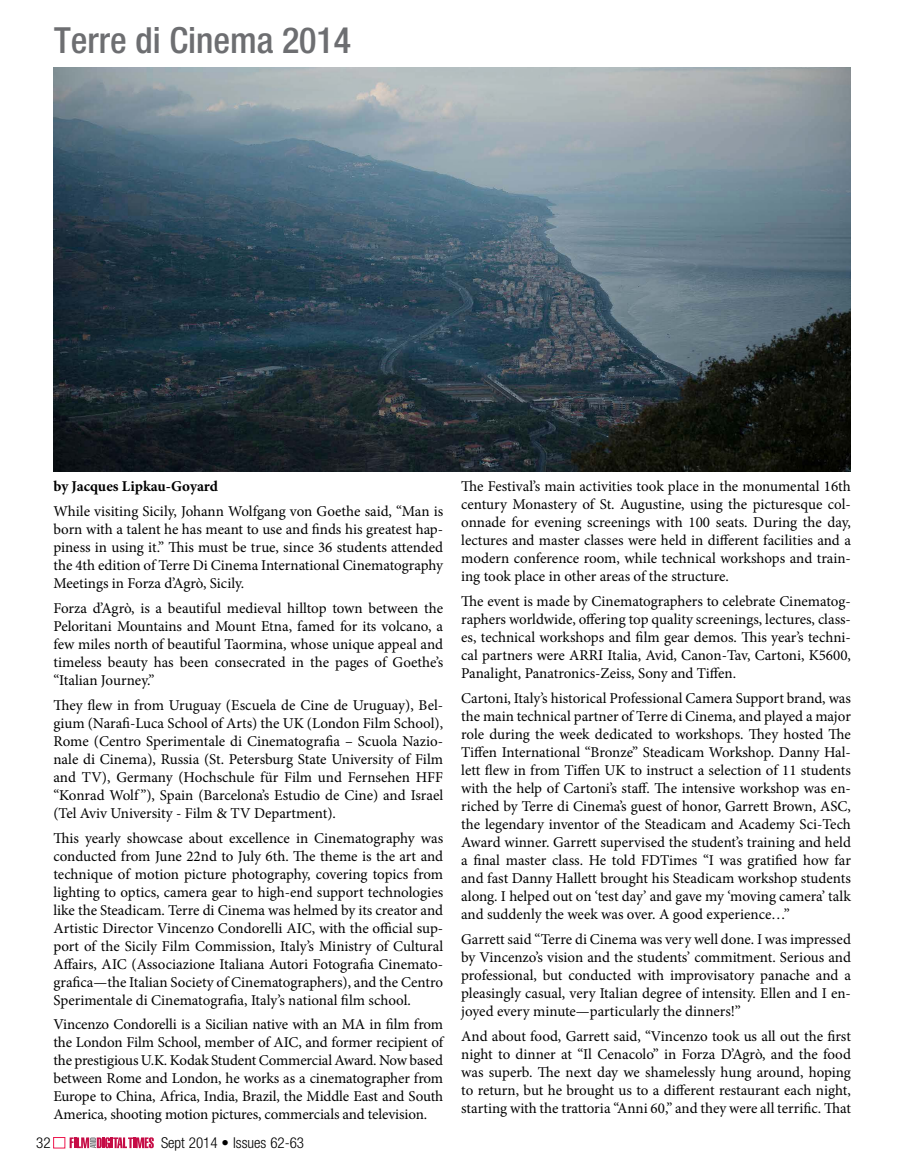
<style>
.page{position:relative;width:905px;height:1175px;background:#fff}
.page>*{position:absolute;margin:0;border:0;box-sizing:border-box;transform-origin:0 0}
.t1{font:500 condensed 36px "Helvetica Neue LT Std";color:#6d6e71}
.t2{font:15px/18px "Minion Pro";color:#000;text-align:justify}
.t3{font:300 condensed 15px "Helvetica Neue LT Std";color:#000}
.t4{font:700 15px "Minion Pro";letter-spacing:-.005em;color:#000}
</style>
<div class="page">
<svg style="left:70px;top:1137px;width:84px;height:11px"></svg>
<div style="left:53px;top:1137px;width:12px;height:11px;border:1px solid #ed174e"></div>
<img style="left:54px;top:68px;width:796px;height:404px">
<h1 class="t1" style="left:54px;top:18px;width:298px">Terre di Cinema 2014</h1>
<p class="t4" style="left:53px;top:476px;width:166px">by Jacques Lipkau-Goyard</p>
<p class="t2" style="left:53px;top:502px;width:391px">While visiting Sicily, Johann Wolfgang von Goethe said, “Man is born with a talent he has meant to use and finds his greatest hap&shy;piness in using it.” This must be true, since 36 students attended the 4th edition of Terre Di Cinema International Cinematography Meetings in Forza d’Agrò, Sicily.</p>
<p class="t2" style="left:53px;top:599px;width:391px">Forza d’Agrò, is a beautiful medieval hilltop town between the Peloritani Mountains and Mount Etna, famed for its volcano, a few miles north of beautiful Taormina, whose unique appeal and timeless beauty has been consecrated in the pages of Goethe’s “Italian Journey.”</p>
<p class="t2" style="left:53px;top:696px;width:391px">They flew in from Uruguay (Escuela de Cine de Uruguay), Bel&shy;gium (Narafi-Luca School of Arts) the UK (London Film School), Rome (Centro Sperimentale di Cinematografia – Scuola Nazio&shy;nale di Cinema), Russia (St. Petersburg State University of Film and TV), Germany (Hochschule für Film und Fernsehen HFF “Konrad Wolf ”), Spain (Barcelona’s Estudio de Cine) and Israel (Tel Aviv University - Film &amp; TV Department).</p>
<p class="t2" style="left:53px;top:829px;width:391px">This yearly showcase about excellence in Cinematography was conducted from June 22nd to July 6th. The theme is the art and technique of motion picture photography, covering topics from lighting to optics, camera gear to high-end support technologies like the Steadicam. Terre di Cinema was helmed by its creator and Artistic Director Vincenzo Condorelli AIC, with the official sup&shy;port of the Sicily Film Commission, Italy’s Ministry of Cultural Affairs, AIC (Associazione Italiana Autori Fotografia Cinemato&shy;grafica—the Italian Society of Cinematographers), and the Centro Sperimentale di Cinematografia, Italy’s national film school.</p>
<p class="t2" style="left:53px;top:1015px;width:391px">Vincenzo Condorelli is a Sicilian native with an MA in film from the London Film School, member of AIC, and former recipient of the prestigious U.K. Kodak Student Commercial Award. Now based between Rome and London, he works as a cinematographer from Europe to China, Africa, India, Brazil, the Middle East and South America, shooting motion pictures, commercials and television.</p>
<p class="t3" style="left:36px;top:1134px;width:16px">32</p>
<p class="t3" style="left:161px;top:1134px;width:145px">Sept 2014 • Issues 62-63</p>
<p class="t2" style="left:461px;top:478px;width:391px">The Festival’s main activities took place in the monumental 16th century Monastery of St. Augustine, using the picturesque col&shy;onnade for evening screenings with 100 seats. During the day, lectures and master classes were held in different facilities and a modern conference room, while technical workshops and train&shy;ing took place in other areas of the structure.</p>
<p class="t2" style="left:461px;top:592px;width:391px">The event is made by Cinematographers to celebrate Cinematog&shy;raphers worldwide, offering top quality screenings, lectures, class&shy;es, technical workshops and film gear demos. This year’s techni&shy;cal partners were ARRI Italia, Avid, Canon-Tav, Cartoni, K5600, Panalight, Panatronics-Zeiss, Sony and Tiffen.</p>
<p class="t2" style="left:461px;top:689px;width:391px">Cartoni, Italy’s historical Professional Camera Support brand, was the main technical partner of Terre di Cinema, and played a major role during the week dedicated to workshops. They hosted The Tiffen International “Bronze” Steadicam Workshop. Danny Hal&shy;lett flew in from Tiffen UK to instruct a selection of 11 students with the help of Cartoni’s staff. The intensive workshop was en&shy;riched by Terre di Cinema’s guest of honor, Garrett Brown, ASC, the legendary inventor of the Steadicam and Academy Sci-Tech Award winner. Garrett supervised the student’s training and held a final master class. He told FDTimes “I was gratified how far and fast Danny Hallett brought his Steadicam workshop students along. I helped out on ‘test day’ and gave my ‘moving camera’ talk and suddenly the week was over. A good experience…”</p>
<p class="t2" style="left:461px;top:930px;width:391px">Garrett said “Terre di Cinema was very well done. I was impressed by Vincenzo’s vision and the students’ commitment. Serious and professional, but conducted with improvisatory panache and a pleasingly casual, very Italian degree of intensity. Ellen and I en&shy;joyed every minute—particularly the dinners!”</p>
<p class="t2" style="left:461px;top:1027px;width:391px">And about food, Garrett said, “Vincenzo took us all out the first night to dinner at “Il Cenacolo” in Forza D’Agrò, and the food was superb. The next day we shamelessly hung around, hoping to return, but he brought us to a different restaurant each night, starting with the trattoria “Anni 60,” and they were all terrific. That</p>
</div>
